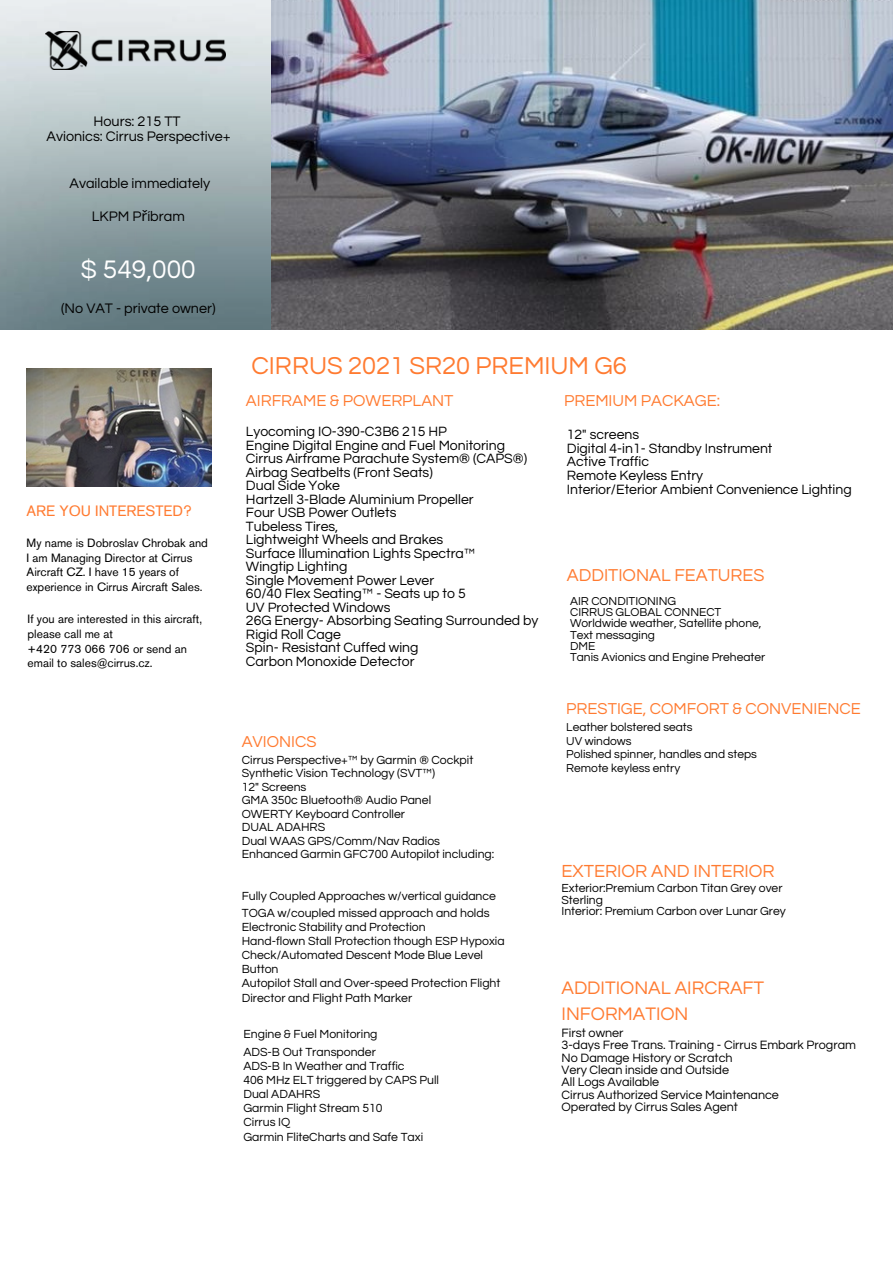
<style>
.page{position:relative;width:894px;height:1264px;background:#fff}
.page>*{position:absolute;margin:0;border:0;box-sizing:border-box;transform-origin:0 0}
.t1{font:26.4px "Questrial";color:#fff}
.t2{font:25.5px "Questrial";color:#ff7b31}
.t3{font:18.9px/25.8px "Questrial";color:#ff7b31}
.t4{font:18.15px "Questrial";color:#ff7b31}
.t5{font:17.85px "Questrial";color:#ff7b31}
.t6{font:16.5px "Questrial";color:#ff7b31}
.t7{font:15px "Akzidenz Grotesk Pro";color:#ff7b31}
.t8{font:14.4px "Questrial";color:#000}
.t9{font:13.95px/13.5px "Questrial";color:#000}
.t10{font:12.6px/12.3px "Questrial";color:#000}
.t11{font:12.15px/13.5px "Questrial";color:#000}
.t12{font:12px/14.7px "Akzidenz Grotesk Pro";color:#000}
.t13{font:12px/11.2px "Questrial";color:#000}
.s1{font-family:"Noto Sans"}
</style>
<div class="page">
<img style="left:0;top:0;width:892px;height:329px">
<img style="left:46px;top:32px;width:180px;height:37px">
<img style="left:27px;top:368px;width:184px;height:118px">
<p class="t8" style="left:93px;top:114px;width:89px">Hours: 215 TT</p>
<p class="t8" style="left:46px;top:129px;width:186px">Avionics: Cirrus Perspective+</p>
<p class="t8" style="left:69px;top:176px;width:142px">Available immediately</p>
<p class="t8" style="left:92px;top:209px;width:94px">LKPM P<span class="s1">ř</span>íbram</p>
<p class="t1" style="left:80px;top:256px;width:117px">$ 549,000</p>
<p class="t8" style="left:61px;top:301px;width:156px">(No VAT - private owner)</p>
<p class="t7" style="left:27px;top:505px;width:166px">ARE YOU INTERESTED?</p>
<p class="t12" style="left:27px;top:537px;width:183px">My name is Dobroslav Chrobak and<br>I am Managing Director at Cirrus<br>Aircraft CZ. I have 15 years of experience in Cirrus Aircraft Sales.</p>
<p class="t12" style="left:28px;top:613px;width:176px">If you are interested in this aircraft, please call me at</p>
<p class="t12" style="left:28px;top:642px;width:161px">+420 773 066 706 or send an email to sales@cirrus.cz.</p>
<p class="t2" style="left:251px;top:353px;width:377px">CIRRUS 2021 SR20 PREMIUM G6</p>
<h5 class="t6" style="left:246px;top:393px;width:209px">AIRFRAME &amp; POWERPLANT</h5>
<h5 class="t6" style="left:564px;top:392px;width:157px">PREMIUM PACKAGE:</h5>
<p class="t9" style="left:246px;top:425px;width:294px">Lyocoming IO-390-C3B6 215 HP<br>Engine Digital Engine and Fuel Monitoring<br>Cirrus Airframe Parachute System® (CAPS®)<br>Airbag Seatbelts (Front Seats)<br>Dual Side Yoke<br>Hartzell 3-Blade Aluminium Propeller<br>Four USB Power Outlets<br>Tubeless Tires,<br>Lightweight Wheels and Brakes<br>Surface Illumination Lights Spectra™<br>Wingtip Lighting<br>Single Movement Power Lever<br>60/40 Flex Seating™ - Seats up to 5<br>UV Protected Windows<br>26G Energy- Absorbing Seating Surrounded by<br>Rigid Roll Cage<br>Spin- Resistant Cuffed wing<br>Carbon Monoxide Detector</p>
<p class="t9" style="left:566px;top:428px;width:286px">12" screens<br>Digital 4-in1- Standby Instrument<br>Active Traffic<br>Remote Keyless Entry<br>Interior/Eterior Ambient Convenience Lighting</p>
<p class="t5" style="left:566px;top:566px;width:199px">ADDITIONAL FEATURES</p>
<p class="t13" style="left:570px;top:595px;width:196px">AIR CONDITIONING<br>CIRRUS GLOBAL CONNECT<br>Worldwide weather, Satellite phone,<br>Text messaging<br>DME<br>Tanis Avionics and Engine Preheater</p>
<p class="t6" style="left:242px;top:733px;width:76px">AVIONICS</p>
<p class="t11" style="left:242px;top:753px;width:254px">Cirrus Perspective+™ by Garmin ® Cockpit<br>Synthetic Vision Technology (SVT™)<br>12" Screens<br>GMA 350c Bluetooth® Audio Panel<br>OWERTY Keyboard Controller<br>DUAL ADAHRS<br>Dual WAAS GPS/Comm/Nav Radios<br>Enhanced Garmin GFC700 Autopilot including:</p>
<h5 class="t11" style="left:242px;top:888px;width:256px;line-height:16.8px">Fully Coupled Approaches w/vertical guidance<br>TOGA w/coupled missed approach and holds</h5>
<p class="t11" style="left:242px;top:920px;width:185px">Electronic Stability and Protection</p>
<p class="t11" style="left:242px;top:934px;width:264px">Hand-flown Stall Protection though ESP Hypoxia</p>
<h4 class="t11" style="left:242px;top:948px;width:243px">Check/Automated Descent Mode Blue Level</h4>
<p class="t11" style="left:242px;top:963px;width:38px">Button</p>
<p class="t11" style="left:242px;top:976px;width:260px">Autopilot Stall and Over-speed Protection Flight</p>
<p class="t11" style="left:242px;top:991px;width:172px">Director and Flight Path Marker</p>
<h1 class="t11" style="left:243px;top:1027px;width:136px">Engine &amp; Fuel Monitoring</h1>
<h3 class="t11" style="left:243px;top:1045px;width:134px">ADS-B Out Transponder</h3>
<h3 class="t11" style="left:243px;top:1059px;width:163px">ADS-B In Weather and Traffic</h3>
<h5 class="t11" style="left:243px;top:1073px;width:197px">406 MHz ELT triggered by CAPS Pull</h5>
<h5 class="t11" style="left:243px;top:1087px;width:78px">Dual ADAHRS</h5>
<h3 class="t11" style="left:243px;top:1101px;width:140px">Garmin Flight Stream 510</h3>
<p class="t11" style="left:243px;top:1115px;width:48px">Cirrus IQ</p>
<p class="t11" style="left:243px;top:1130px;width:181px">Garmin FliteCharts and Safe Taxi</p>
<h5 class="t6" style="left:566px;top:701px;width:296px">PRESTIGE, COMFORT &amp; CONVENIENCE</h5>
<h2 class="t13" style="left:566px;top:721px;width:192px;line-height:13.5px">Leather bolstered seats<br>UV windows<br>Polished spinner, handles and steps<br>Remote keyless entry</h2>
<p class="t4" style="left:561px;top:861px;width:215px">EXTERIOR AND INTERIOR</p>
<p class="t11" style="left:561px;top:883px;width:226px;line-height:11.2px">Exterior:Premium Carbon Titan Grey over<br>Sterling<br>Interior: Premium Carbon over Lunar Grey</p>
<p class="t3" style="left:561px;top:975px;width:204px">ADDITIONAL AIRCRAFT<br>INFORMATION</p>
<p class="t10" style="left:561px;top:1026px;width:296px">First owner<br>3-days Free Trans. Training - Cirrus Embark Program<br>No Damage History or Scratch<br>Very Clean inside and Outside<br>All Logs Available<br>Cirrus Authorized Service Maintenance<br>Operated by Cirrus Sales Agent</p>
</div>
